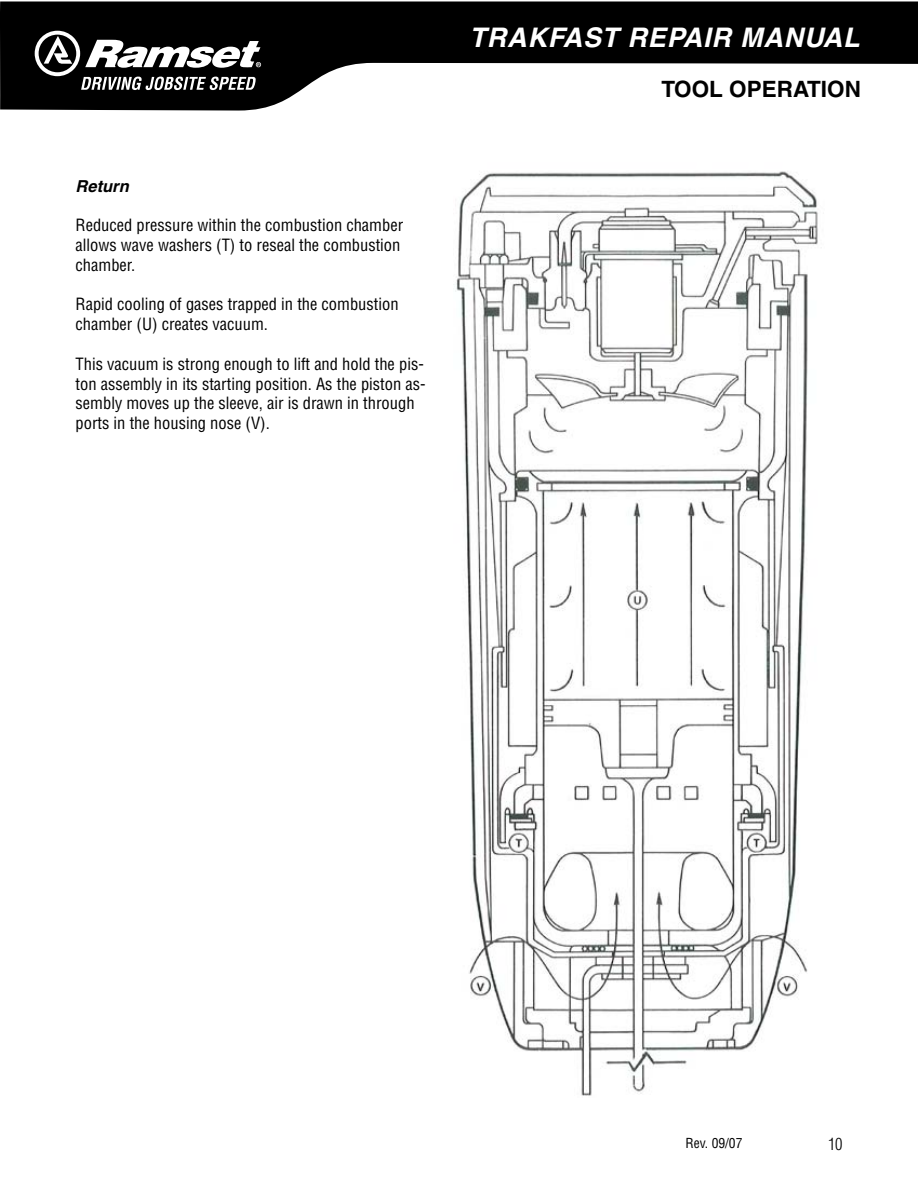
<style>
.page{position:relative;width:918px;height:1188px;background:#fff}
.page>*{position:absolute;margin:0;border:0;box-sizing:border-box;transform-origin:0 0}
.t1{font:italic 700 27px "Helvetica";letter-spacing:.03em;color:#fff}
.t2{font:700 22.5px "Helvetica";color:#000}
.t3{font:condensed 16.5px/19.8px "Helvetica";color:#000}
.t4{font:italic 700 16.5px "Helvetica";color:#000}
.t5{font:italic 300 condensed 16.5px "Helvetica";color:#000}
.t6{font:condensed 13.5px "Helvetica";color:#000}
</style>
<div class="page">
<svg style="left:0;top:2px;width:918px;height:109px;fill:#000"></svg>
<svg style="left:35px;top:31px;width:226px;height:59px"></svg>
<svg style="left:470px;top:1px;width:393px;height:110px"></svg>
<img style="left:455px;top:171px;width:363px;height:925px">
<p class="t4" style="left:76px;top:176px;width:55px">Return</p>
<p class="t3" style="left:76px;top:215px;width:329px">Reduced pressure within the combustion chamber allows wave washers (T) to reseal the combustion chamber.</p>
<p class="t3" style="left:76px;top:294px;width:325px">Rapid cooling of gases trapped in the combustion chamber (U) creates vacuum.</p>
<p class="t3" style="left:76px;top:354px;width:352px">This vacuum is strong enough to lift and hold the pis&shy;ton assembly in its starting position. As the piston as&shy;sembly moves up the sleeve, air is drawn in through ports in the housing nose (V).</p>
<h1 class="t1" style="left:470px;top:21px;width:392px">TRAKFAST REPAIR MANUAL</h1>
<h2 class="t2" style="left:661px;top:75px;width:201px">TOOL OPERATION</h2>
<p class="t6" style="left:686px;top:1135px;width:58px">Rev. 09/07</p>
<p class="t5" style="left:828px;top:1134px;width:16px">10</p>
</div>
